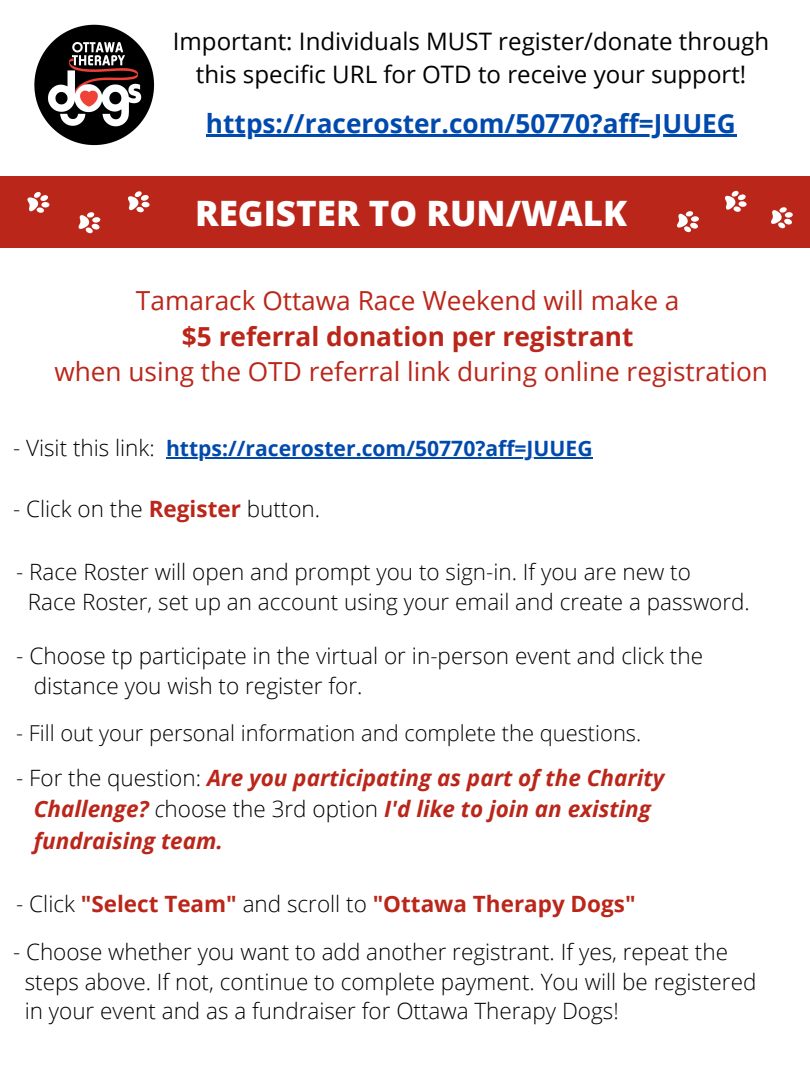
<style>
.page{position:relative;width:810px;height:1080px;background:#fff}
.page>*{position:absolute;margin:0;border:0;box-sizing:border-box;transform-origin:0 0}
.t1{font:800 35px "Open Sans";color:#fff}
.t2{font:26.25px "Open Sans";color:#bb261a}
.t3{font:700 26.25px "Open Sans";color:#004aad}
.t4{font:700 26.25px "Open Sans";color:#bb261a}
.t5{font:24.06px/33.1px "Open Sans";color:#000;text-align:center}
.t6{font:300 22.56px "Open Sans";color:#000}
.t7{font:300 22.5px "Open Sans";color:#000}
.t8{font:italic 700 22.5px "Open Sans";color:#bb261a}
.t9{font:700 22.5px "Open Sans";color:#bb261a}
.t10{font:300 21.88px "Open Sans";color:#000}
.t11{font:700 21.12px "Open Sans";color:#004aad}
.s1{font-weight:700;color:#bb261a}
.s2{font-weight:300;font-style:normal;color:#000}
.s3{font-weight:300;color:#000}
</style>
<div class="page">
<div style="left:0;top:177px;width:810px;height:71px;background:#bb261a"></div>
<img style="left:34px;top:24px;width:121px;height:122px">
<svg style="left:166px;top:458px;width:14px;height:1px"></svg>
<hr style="left:180px;top:458px;width:413px;height:1px;background:#004aad">
<hr style="left:206px;top:134px;width:530px;height:2px;background:#004aad">
<svg style="left:725px;top:190px;width:22px;height:22px"></svg>
<svg style="left:677px;top:211px;width:22px;height:22px"></svg>
<svg style="left:771px;top:207px;width:22px;height:22px"></svg>
<svg style="left:78px;top:212px;width:23px;height:22px"></svg>
<svg style="left:27px;top:192px;width:23px;height:21px"></svg>
<svg style="left:128px;top:191px;width:22px;height:22px"></svg>
<p class="t5" style="left:173px;top:24px;width:598px">Important: Individuals MUST register/donate through this specific URL for OTD to receive your support!</p>
<p class="t3" style="left:206px;top:105px;width:531px">https://raceroster.com/50770?aff=JUUEG</p>
<p class="t1" style="left:195px;top:189px;width:434px">REGISTER TO RUN/WALK</p>
<p class="t2" style="left:136px;top:282px;width:545px">Tamarack Ottawa Race Weekend will make a</p>
<p class="t4" style="left:182px;top:317px;width:453px">$5 referral donation per registrant</p>
<p class="t2" style="left:54px;top:353px;width:715px">when using the OTD referral link during online registration</p>
<p class="t7" style="left:13px;top:432px;width:143px">- Visit this link:</p>
<p class="t11" style="left:166px;top:434px;width:428px">https://raceroster.com/50770?aff=JUUEG</p>
<p class="t7" style="left:13px;top:493px;width:309px">- Click on the <span class="s1">Register</span> button.</p>
<p class="t7" style="left:16px;top:556px;width:676px">- Race Roster will open and prompt you to sign-in. If you are new to</p>
<p class="t7" style="left:28px;top:585px;width:724px">Race Roster, set up an account using your email and create a password.</p>
<p class="t6" style="left:16px;top:640px;width:689px">- Choose tp participate in the virtual or in-person event and click the</p>
<p class="t6" style="left:34px;top:669px;width:330px">distance you wish to register for.</p>
<p class="t10" style="left:16px;top:717px;width:627px">- Fill out your personal information and complete the questions.</p>
<p class="t8" style="left:16px;top:762px;width:650px"><span class="s2">- For the question:</span> Are you participating as part of the Charity</p>
<p class="t8" style="left:34px;top:793px;width:619px">Challenge? <span class="s3">c</span><span class="s2">hoose the 3rd option</span> I'd like to join an existing</p>
<p class="t8" style="left:34px;top:825px;width:191px">fundraising team.</p>
<p class="t9" style="left:16px;top:888px;width:621px"><span class="s3">- Click</span> "Select Team" <span class="s3">and scroll to</span> "Ottawa Therapy Dogs"</p>
<p class="t7" style="left:13px;top:936px;width:717px">- Choose whether you want to add another registrant. If yes, repeat the</p>
<p class="t7" style="left:25px;top:966px;width:733px">steps above. If not, continue to complete payment. You will be registered</p>
<p class="t7" style="left:25px;top:995px;width:596px">in your event and as a fundraiser for Ottawa Therapy Dogs!</p>
</div>
